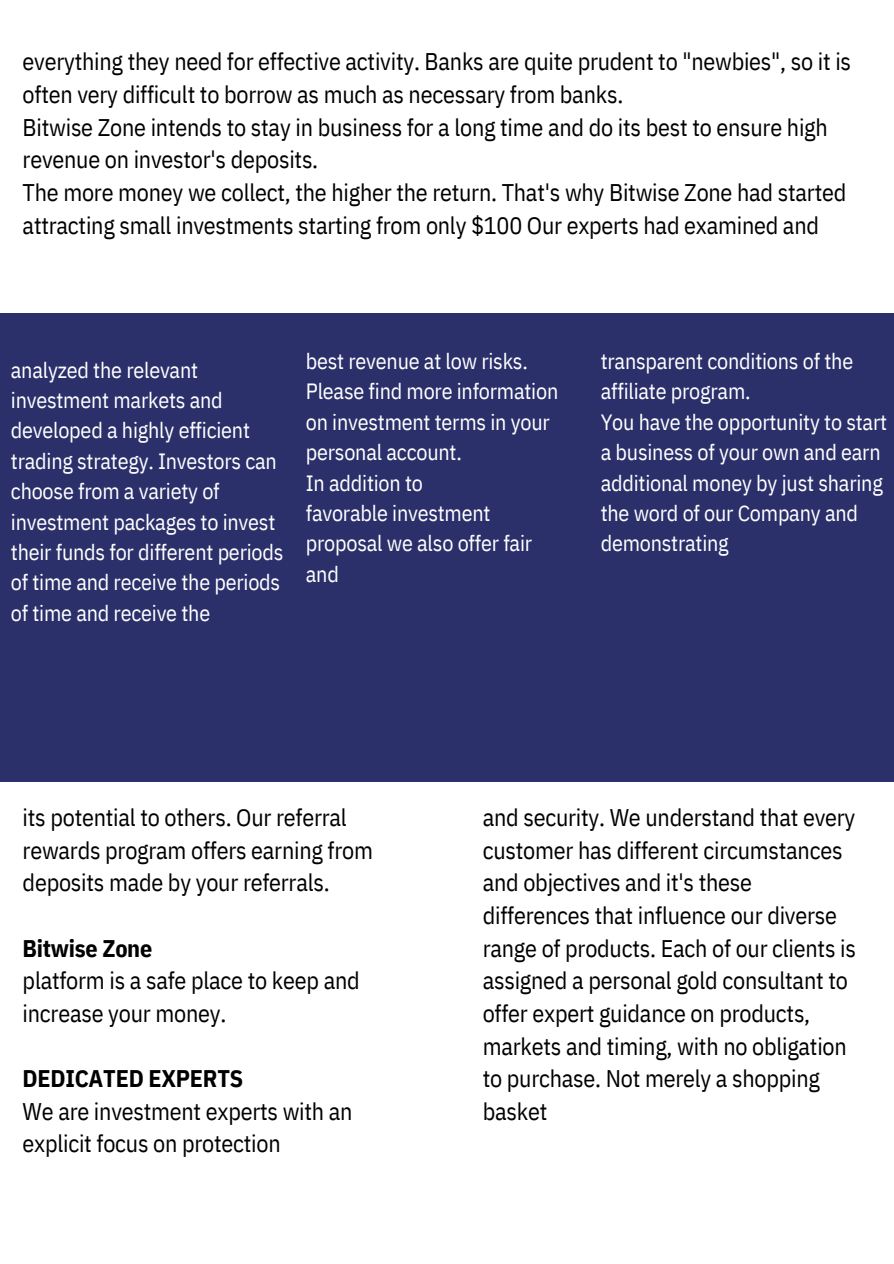
<style>
.page{position:relative;width:894px;height:1264px;background:#fff}
.page>*{position:absolute;margin:0;border:0;box-sizing:border-box;transform-origin:0 0}
.t1{font:24px/32.7px "IBM Plex Sans Cond";letter-spacing:-.01em;color:#000}
.t2{font:700 24px "IBM Plex Sans Cond";letter-spacing:-.01em;color:#000}
.t3{font:22.05px/30.3px "IBM Plex Sans Cond";letter-spacing:-.01em;color:#fff}
</style>
<div class="page">
<div style="left:0;top:313px;width:893px;height:468px;background:#2b306b"></div>
<p class="t1" style="left:23px;top:45px;width:829px">everything they need for effective activity. Banks are quite prudent to "newbies", so it is often very difficult to borrow as much as necessary from banks.<br>Bitwise Zone intends to stay in business for a long time and do its best to ensure high revenue on investor's deposits.<br>The more money we collect, the higher the return. That's why Bitwise Zone had started attracting small investments starting from only $100 Our experts had examined and</p>
<p class="t3" style="left:11px;top:354px;width:274px">analyzed the relevant investment markets and developed a highly efficient trading strategy. Investors can choose from a variety of investment packages to invest their funds for different periods of time and receive the periods of time and receive the</p>
<p class="t3" style="left:306px;top:345px;width:254px">best revenue at low risks.<br>Please find more information on investment terms in your personal account.<br>In addition to<br>favorable investment proposal we also offer fair and</p>
<p class="t3" style="left:600px;top:345px;width:288px">transparent conditions of the affiliate program.<br>You have the opportunity to start a business of your own and earn additional money by just sharing the word of our Company and demonstrating</p>
<p class="t1" style="left:23px;top:800px;width:352px">its potential to others. Our referral rewards program offers earning from deposits made by your referrals.</p>
<p class="t2" style="left:23px;top:932px;width:131px">Bitwise Zone</p>
<p class="t1" style="left:23px;top:963px;width:338px">platform is a safe place to keep and increase your money.</p>
<p class="t2" style="left:23px;top:1062px;width:222px">DEDICATED EXPERTS</p>
<p class="t1" style="left:23px;top:1094px;width:331px">We are investment experts with an explicit focus on protection</p>
<p class="t1" style="left:482px;top:800px;width:374px">and security. We understand that every customer has different circumstances and objectives and it's these differences that influence our diverse range of products. Each of our clients is assigned a personal gold consultant to offer expert guidance on products, markets and timing, with no obligation to purchase. Not merely a shopping basket</p>
</div>
